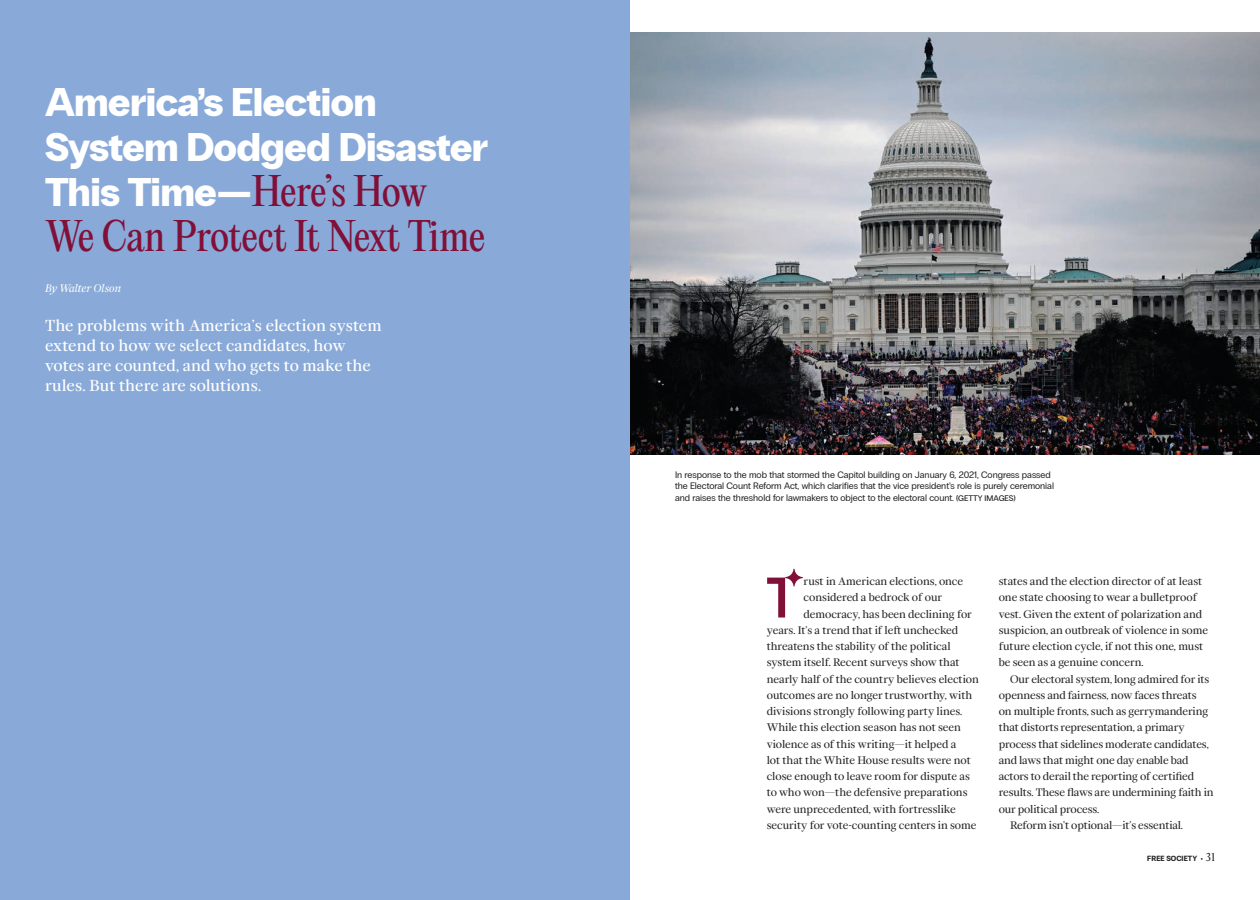
<style>
.page{position:relative;width:1260px;height:900px;background:#fff}
.page>*{position:absolute;margin:0;border:0;box-sizing:border-box;transform-origin:0 0}
.Headline_Part_1_Sans{font:900 40px/45px "PP Radio Grotesk";letter-spacing:-.01em;color:#fff}
.Headline_Part_1_Sans-2{font:38.75px "PP Editorial New";letter-spacing:-.025em;color:#811039}
.Dek{font:15px/20px "ES Face";letter-spacing:.005em;color:#fff}
._2-Col_Body_drop_cap{font:10.25px/16.2px "ES Face";color:#231f20}
._2-Col_Body_Copy{font:10.25px/16.2px "ES Face";letter-spacing:-.01em;color:#231f20}
.By_Line{font:italic 10.25px "ES Face";letter-spacing:-.015em;color:#fff}
.t1{font:9.38px/11.2px "PP Radio Grotesk";color:#231f20}
.t2{font:800 7.5px "PP Radio Grotesk";letter-spacing:.01em;color:#231f20}
.s1{font-family:"PP Editorial New";font-weight:400;font-size:38.75px;color:#811039}
.s2{font-weight:500;font-size:8.12px}
.s3{font-family:"PP Editorial New";font-weight:400;font-size:10px}
</style>
<div class="page">
<div style="left:0;top:0;width:630px;height:900px;background:#89aad8"></div>
<svg style="left:767px;top:569px;width:36px;height:49px"></svg>
<img style="left:630px;top:33px;width:630px;height:422px">
<p class="Headline_Part_1_Sans" style="left:45px;top:80px;width:445px">America’s Election<br>System Dodged Disaster<br>This Time—<span class="s1">Here’s How</span></p>
<p class="Headline_Part_1_Sans-2" style="left:45px;top:210px;width:442px">We Can Protect It Next Time</p>
<p class="By_Line" style="left:45px;top:281px;width:78px">By Walter Olson</p>
<p class="Dek" style="left:45px;top:314px;width:338px">The problems with America’s election system extend to how we select candidates, how votes are counted, and who gets to make the rules. But there are solutions.</p>
<p class="t1" style="left:675px;top:469px;width:381px">In response to the mob that stormed the Capitol building on January 6, 2021, Congress passed the Electoral Count Reform Act, which clarifies that the vice president’s role is purely ceremonial and raises the threshold for lawmakers to object to the electoral count. <span class="s2">(GETTY IMAGES)</span></p>
<p class="_2-Col_Body_drop_cap" style="left:804px;top:572px;width:161px">rust in American elections, once</p>
<p class="_2-Col_Body_drop_cap" style="left:804px;top:589px;width:140px">considered a bedrock of our</p>
<p class="_2-Col_Body_drop_cap" style="left:804px;top:605px;width:170px">democracy, has been declining for</p>
<p class="_2-Col_Body_drop_cap" style="left:767px;top:621px;width:193px">years. It’s a trend that if left unchecked</p>
<p class="_2-Col_Body_drop_cap" style="left:767px;top:637px;width:185px">threatens the stability of the political</p>
<p class="_2-Col_Body_drop_cap" style="left:767px;top:654px;width:194px">system itself. Recent surveys show that</p>
<p class="_2-Col_Body_drop_cap" style="left:767px;top:670px;width:214px">nearly half of the country believes election</p>
<p class="_2-Col_Body_drop_cap" style="left:767px;top:686px;width:207px">outcomes are no longer trustworthy, with</p>
<p class="_2-Col_Body_drop_cap" style="left:767px;top:702px;width:197px">divisions strongly following party lines.</p>
<p class="_2-Col_Body_drop_cap" style="left:767px;top:719px;width:196px">While this election season has not seen</p>
<p class="_2-Col_Body_drop_cap" style="left:767px;top:735px;width:191px">violence as of this writing—it helped a</p>
<p class="_2-Col_Body_drop_cap" style="left:767px;top:751px;width:206px">lot that the White House results were not</p>
<p class="_2-Col_Body_drop_cap" style="left:767px;top:767px;width:205px">close enough to leave room for dispute as</p>
<p class="_2-Col_Body_drop_cap" style="left:767px;top:784px;width:202px">to who won—the defensive preparations</p>
<p class="_2-Col_Body_drop_cap" style="left:767px;top:800px;width:190px">were unprecedented, with fortresslike</p>
<p class="_2-Col_Body_drop_cap" style="left:767px;top:816px;width:211px">security for vote-counting centers in some</p>
<p class="_2-Col_Body_drop_cap" style="left:999px;top:572px;width:211px">states and the election director of at least one state choosing to wear a bulletproof vest. Given the extent of polarization and suspicion, an outbreak of violence in some future election cycle, if not this one, must be seen as a genuine concern.</p>
<p class="_2-Col_Body_Copy" style="left:999px;top:670px;width:216px;text-indent:11px">Our electoral system, long admired for its openness and fairness, now faces threats<br>on multiple fronts, such as gerrymandering that distorts representation, a primary process that sidelines moderate candidates, and laws that might one day enable bad actors to derail the reporting of certified results. These flaws are undermining faith in our political process.</p>
<p class="_2-Col_Body_Copy" style="left:1010px;top:816px;width:175px">Reform isn’t optional—it’s essential.</p>
<p class="t2" style="left:1147px;top:854px;width:69px">FREE SOCIETY • <span class="s3">31</span></p>
</div>
